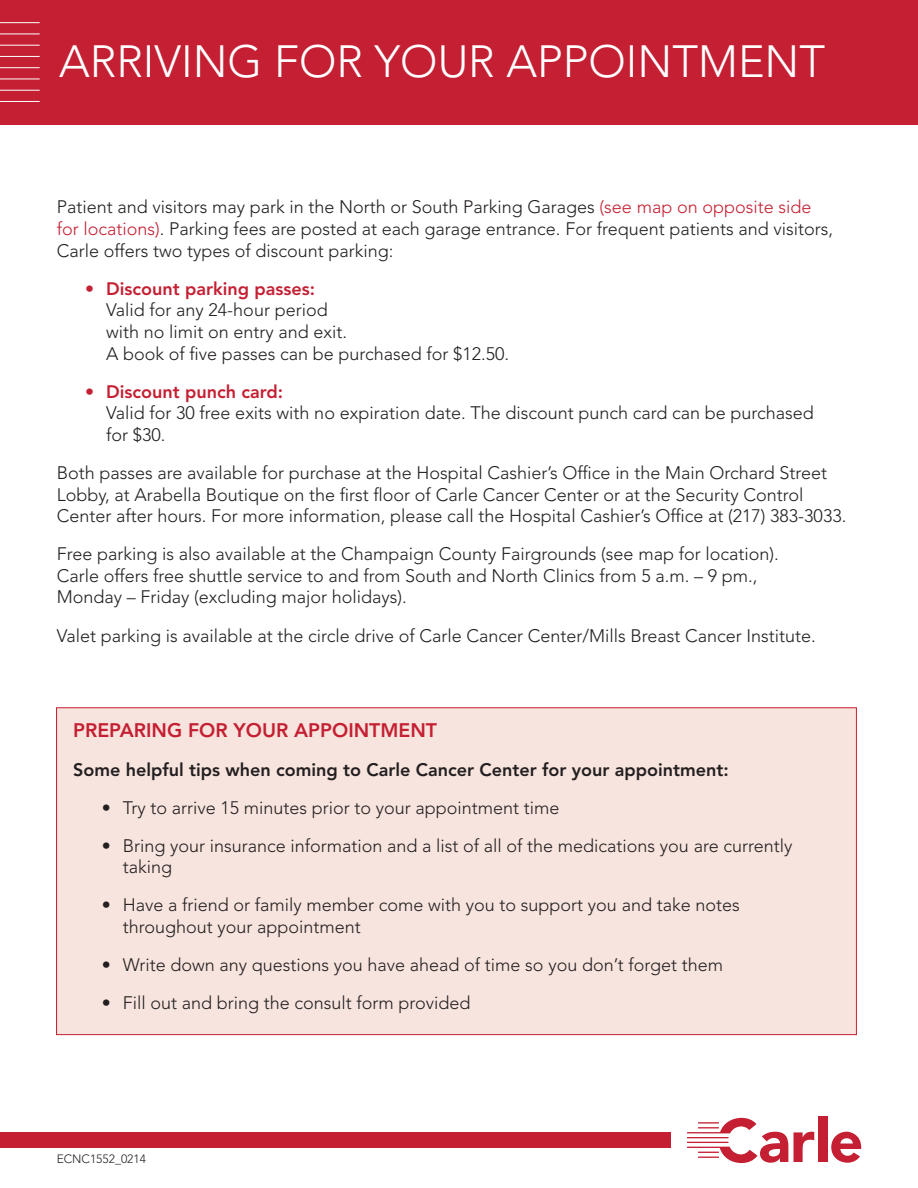
<style>
.page{position:relative;width:918px;height:1188px;background:#fff}
.page>*{position:absolute;margin:0;border:0;box-sizing:border-box;transform-origin:0 0}
.t1{font:300 44.85px "Avenir LT Std";color:#fff}
.t2{font:800 19.5px "Avenir LT Std";color:#c41f32}
.t3{font:300 18px/21.6px "Avenir LT Std";color:#231f20}
.t4{font:800 18px "Avenir LT Std";color:#231f20}
.t5{font:800 18px "Avenir LT Std";color:#c41f32}
.t6{font:300 12px "Avenir LT Std";color:#231f20}
.s1{color:#c41f32}
</style>
<div class="page">
<div style="left:0;top:0;width:918px;height:124px;background:#c41f32"></div>
<div style="left:56px;top:707px;width:801px;height:328px;background:#f7e4de;border:1px solid #c41f32"></div>
<hr style="left:0;top:23px;width:40px;height:1px;background:#fff">
<hr style="left:0;top:34px;width:40px;height:1px;background:#fff">
<hr style="left:0;top:45px;width:40px;height:1px;background:#fff">
<hr style="left:0;top:56px;width:40px;height:1px;background:#fff">
<hr style="left:0;top:67px;width:40px;height:1px;background:#fff">
<hr style="left:0;top:79px;width:40px;height:1px;background:#fff">
<hr style="left:0;top:90px;width:40px;height:1px;background:#fff">
<hr style="left:0;top:101px;width:40px;height:1px;background:#fff">
<div style="left:818px;top:1116px;width:9px;height:46px;background:#c41f32"></div>
<svg style="left:831px;top:1131px;width:30px;height:32px"></svg>
<svg style="left:687px;top:1118px;width:127px;height:45px"></svg>
<div style="left:0;top:1132px;width:671px;height:16px;background:#c41f32"></div>
<h1 class="t1" style="left:59px;top:35px;width:768px">ARRIVING FOR YOUR APPOINTMENT</h1>
<p class="t3" style="left:57px;top:196px;width:778px">Patient and visitors may park in the North or South Parking Garages <span class="s1">(see map on opposite side for locations)</span>. Parking fees are posted at each garage entrance. For frequent patients and visitors,<br>Carle offers two types of discount parking:</p>
<p class="t5" style="left:85px;top:278px;width:231px">• Discount parking passes:</p>
<p class="t3" style="left:106px;top:299px;width:405px">Valid for any 24-hour period<br>with no limit on entry and exit.<br>A book of five passes can be purchased for $12.50.</p>
<p class="t5" style="left:85px;top:381px;width:200px">• Discount punch card:</p>
<p class="t3" style="left:106px;top:402px;width:709px">Valid for 30 free exits with no expiration date. The discount punch card can be purchased for $30.</p>
<p class="t3" style="left:57px;top:462px;width:791px">Both passes are available for purchase at the Hospital Cashier’s Office in the Main Orchard Street<br>Lobby, at Arabella Boutique on the first floor of Carle Cancer Center or at the Security Control<br>Center after hours. For more information, please call the Hospital Cashier’s Office at (217) 383-3033.</p>
<p class="t3" style="left:57px;top:543px;width:724px">Free parking is also available at the Champaign County Fairgrounds (see map for location).<br>Carle offers free shuttle service to and from South and North Clinics from 5 a.m. – 9 pm.,<br>Monday – Friday (excluding major holidays).</p>
<p class="t3" style="left:57px;top:625px;width:761px">Valet parking is available at the circle drive of Carle Cancer Center/Mills Breast Cancer Institute.</p>
<p class="t2" style="left:73px;top:719px;width:365px">PREPARING FOR YOUR APPOINTMENT</p>
<p class="t4" style="left:73px;top:759px;width:657px">Some helpful tips when coming to Carle Cancer Center for your appointment:</p>
<p class="t3" style="left:102px;top:797px;width:459px">• Try to arrive 15 minutes prior to your appointment time</p>
<p class="t3" style="left:123px;top:835px;width:671px;text-indent:-21px">• Bring your insurance information and a list of all of the medications you are currently taking</p>
<p class="t3" style="left:123px;top:895px;width:619px;text-indent:-21px">• Have a friend or family member come with you to support you and take notes throughout your appointment</p>
<p class="t3" style="left:102px;top:954px;width:623px">• Write down any questions you have ahead of time so you don’t forget them</p>
<p class="t3" style="left:102px;top:992px;width:370px">• Fill out and bring the consult form provided</p>
<p class="t6" style="left:57px;top:1151px;width:91px">ECNC1552_0214</p>
</div>
